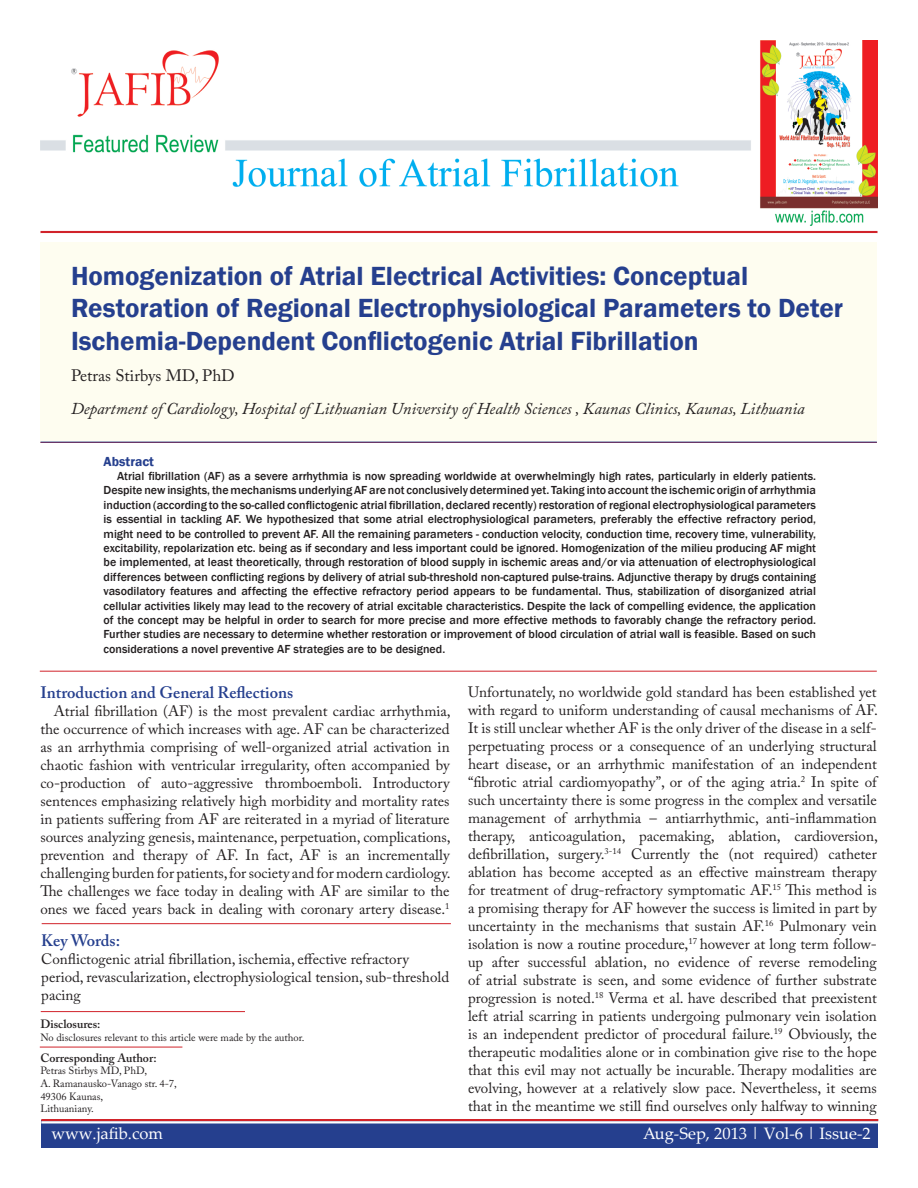
<style>
.page{position:relative;width:918px;height:1188px;background:#fff}
.page>*{position:absolute;margin:0;border:0;box-sizing:border-box;transform-origin:0 0}
._05_Article_Title{font:600 27px/32.4px "Franklin Gothic";color:#253f8e}
._07_Author_Affiliati{font:italic 16.5px "Adobe Caslon Pro";color:#231f20}
._11_Body_Header{font:600 16.5px "Adobe Caslon Pro";color:#253f8e}
.white_header_for_blu{font:16.5px "Palatino Linotype";color:#fff}
._06_Author_block{font:16.5px "Adobe Caslon Pro";color:#231f20}
._10_Body_Text{font:15px/18px "Adobe Caslon Pro";color:#231f20;text-align:justify}
._08_Abstract_Header{font:600 13.5px "Franklin Gothic";color:#253f8e}
._09_Abstract_Body{font:500 12px/14.4px "Franklin Gothic";color:#231f20;text-align:justify}
._13_small_text_for_h{font:600 12px "Adobe Caslon Pro";color:#231f20}
._14_Small_text_heade{font:600 12px "Adobe Caslon Pro";color:#231f20}
._13_small_text_for_h-2{font:10.5px "Adobe Caslon Pro";color:#231f20}
</style>
<div class="page">
<div style="left:40px;top:243px;width:838px;height:199px;background:#fefdf0"></div>
<hr style="left:40px;top:671px;width:837px;height:1px;background:#d1232a">
<hr style="left:41px;top:1011px;width:204px;height:1px;background:#d1232a">
<hr style="left:40px;top:1047px;width:142px;height:1px;background:#d1232a">
<hr style="left:40px;top:231px;width:838px;height:2px;background:#d1232a">
<hr style="left:40px;top:442px;width:837px;height:1px;background:#253f8e">
<hr style="left:42px;top:923px;width:409px;height:1px;background:#d1232a">
<div style="left:41px;top:1120px;width:837px;height:28px;background:#253f8e"></div>
<hr style="left:41px;top:1119px;width:837px;height:2px;background:#d1232a">
<hr style="left:41px;top:1121px;width:837px;height:3px;background:#fff">
<img style="left:40px;top:40px;width:837px;height:185px">
<p class="_05_Article_Title" style="left:71px;top:260px;width:774px">Homogenization of Atrial Electrical Activities: Conceptual<br>Restoration of Regional Electrophysiological Parameters to Deter<br>Ischemia-Dependent Conflictogenic Atrial Fibrillation</p>
<p class="_06_Author_block" style="left:71px;top:365px;width:165px">Petras Stirbys MD, PhD</p>
<p class="_07_Author_Affiliati" style="left:71px;top:398px;width:735px">Department of Cardiology, Hospital of Lithuanian University of Health Sciences , Kaunas Clinics, Kaunas, Lithuania</p>
<p class="_08_Abstract_Header" style="left:104px;top:453px;width:52px">Abstract</p>
<p class="_09_Abstract_Body" style="left:104px;top:469px;width:714px;text-indent:14px">Atrial fibrillation (AF) as a severe arrhythmia is now spreading worldwide at overwhelmingly high rates, particularly in elderly patients.<br>Despite new insights, the mechanisms underlying AF are not conclusively determined yet. Taking into account the ischemic origin of arrhythmia induction (according to the so-called conflictogenic atrial fibrillation, declared recently) restoration of regional electrophysiological parameters is essential in tackling AF. We hypothesized that some atrial electrophysiological parameters, preferably the effective refractory period, might need to be controlled to prevent AF. All the remaining parameters - conduction velocity, conduction time, recovery time, vulnerability, excitability, repolarization etc. being as if secondary and less important could be ignored. Homogenization of the milieu producing AF might be implemented, at least theoretically, through restoration of blood supply in ischemic areas and/or via attenuation of electrophysiological differences between conflicting regions by delivery of atrial sub-threshold non-captured pulse-trains. Adjunctive therapy by drugs containing vasodilatory features and affecting the effective refractory period appears to be fundamental. Thus, stabilization of disorganized atrial cellular activities likely may lead to the recovery of atrial excitable characteristics. Despite the lack of compelling evidence, the application of the concept may be helpful in order to search for more precise and more effective methods to favorably change the refractory period.<br>Further studies are necessary to determine whether restoration or improvement of blood circulation of atrial wall is feasible. Based on such considerations a novel preventive AF strategies are to be designed.</p>
<p class="_11_Body_Header" style="left:40px;top:683px;width:254px">Introduction and General Reflections</p>
<p class="_10_Body_Text" style="left:40px;top:702px;width:412px;text-indent:14px">Atrial fibrillation (AF) is the most prevalent cardiac arrhythmia, the occurrence of which increases with age. AF can be characterized as an arrhythmia comprising of well-organized atrial activation in chaotic fashion with ventricular irregularity, often accompanied by co-production of auto-aggressive thromboemboli. Introductory sentences emphasizing relatively high morbidity and mortality rates in patients suffering from AF are reiterated in a myriad of literature sources analyzing genesis, maintenance, perpetuation, complications, prevention and therapy of AF. In fact, AF is an incrementally challenging burden for patients, for society and for modern cardiology.<br>The challenges we face today in dealing with AF are similar to the ones we faced years back in dealing with coronary artery disease.<sup>1</sup></p>
<p class="_10_Body_Text" style="left:468px;top:683px;width:411px">Unfortunately, no worldwide gold standard has been established yet with regard to uniform understanding of causal mechanisms of AF.<br>It is still unclear whether AF is the only driver of the disease in a self&shy;perpetuating process or a consequence of an underlying structural heart disease, or an arrhythmic manifestation of an independent “fibrotic atrial cardiomyopathy”, or of the aging atria.<sup>2</sup> In spite of such uncertainty there is some progress in the complex and versatile management of arrhythmia – antiarrhythmic, anti-inflammation therapy, anticoagulation, pacemaking, ablation, cardioversion, defibrillation, surgery.<sup>3-14</sup> Currently the (not required) catheter ablation has become accepted as an effective mainstream therapy for treatment of drug-refractory symptomatic AF.<sup>15</sup> This method is a promising therapy for AF however the success is limited in part by uncertainty in the mechanisms that sustain AF.<sup>16</sup> Pulmonary vein isolation is now a routine procedure,<sup>17</sup> however at long term follow&shy;up after successful ablation, no evidence of reverse remodeling of atrial substrate is seen, and some evidence of further substrate progression is noted.<sup>18</sup> Verma et al. have described that preexistent left atrial scarring in patients undergoing pulmonary vein isolation is an independent predictor of procedural failure.<sup>19</sup> Obviously, the therapeutic modalities alone or in combination give rise to the hope that this evil may not actually be incurable. Therapy modalities are evolving, however at a relatively slow pace. Nevertheless, it seems that in the meantime we still find ourselves only halfway to winning</p>
<p class="_11_Body_Header" style="left:41px;top:931px;width:80px">Key Words:</p>
<p class="_10_Body_Text" style="left:41px;top:950px;width:409px;text-align:left">Conflictogenic atrial fibrillation, ischemia, effective refractory period, revascularization, electrophysiological tension, sub-threshold pacing</p>
<p class="_14_Small_text_heade" style="left:40px;top:1017px;width:62px">Disclosures:</p>
<p class="_13_small_text_for_h-2" style="left:40px;top:1031px;width:265px">No disclosures relevant to this article were made by the author.</p>
<p class="_13_small_text_for_h" style="left:40px;top:1051px;width:118px">Corresponding Author:</p>
<p class="_13_small_text_for_h-2" style="left:40px;top:1065px;width:108px">Petras Stirbys MD, PhD,</p>
<p class="_13_small_text_for_h-2" style="left:40px;top:1077px;width:138px">A. Ramanausko-Vanago str. 4-7,</p>
<p class="_13_small_text_for_h-2" style="left:40px;top:1090px;width:64px">49306 Kaunas,</p>
<p class="_13_small_text_for_h-2" style="left:40px;top:1103px;width:55px">Lithuaniany.</p>
<p class="white_header_for_blu" style="left:51px;top:1122px;width:113px">www.jafib.com</p>
<p class="white_header_for_blu" style="left:643px;top:1122px;width:229px">Aug-Sep, 2013 | Vol-6 | Issue-2</p>
</div>
